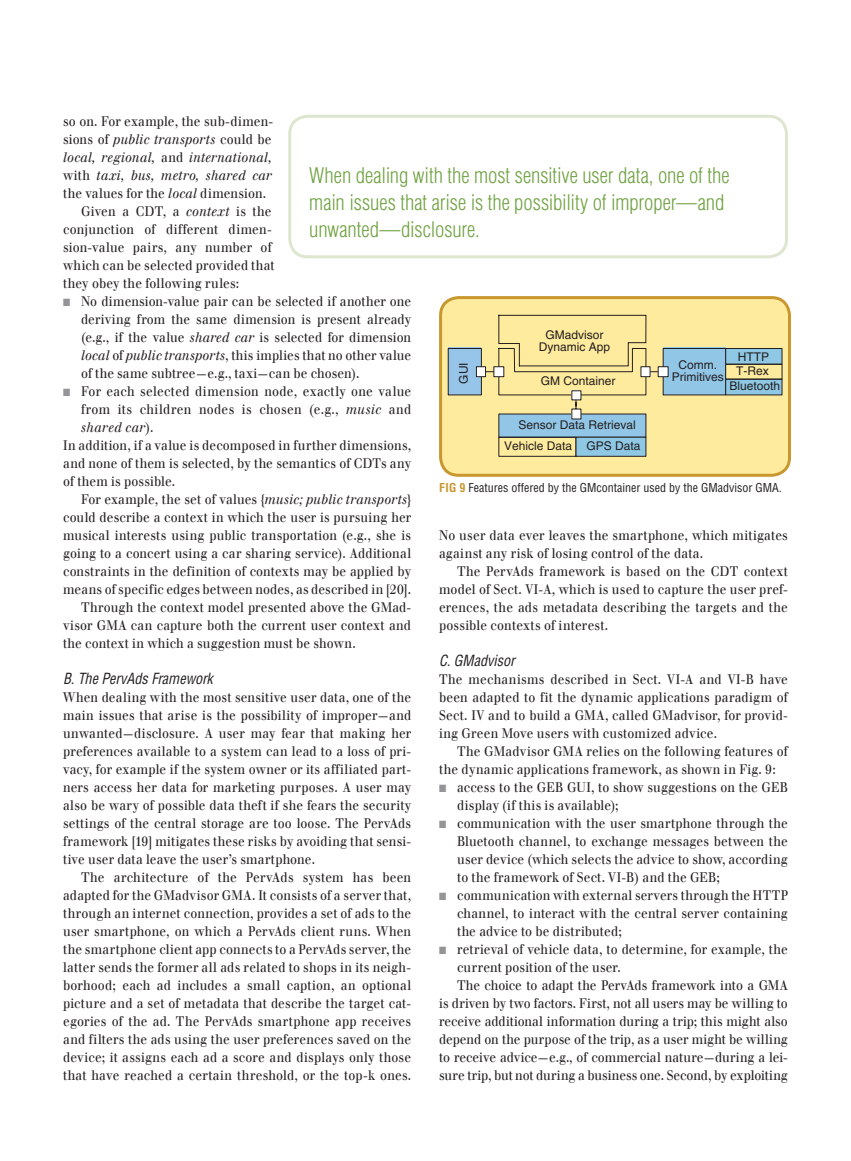
<style>
.page{position:relative;width:851px;height:1161px;background:#fff}
.page>*{position:absolute;margin:0;border:0;box-sizing:border-box;transform-origin:0 0}
.t1{font:300 condensed 21px/27px "Helvetica LT Std";letter-spacing:-.005em;color:#70a242}
.t2{font:italic condensed 15px "Helvetica LT Std";color:#231f20;scale:.95 1}
.t3{font:13.5px/18px "Walbaum Com";letter-spacing:.01em;color:#231f20;text-align:justify;scale:.9 1}
.t4{font:italic 13.5px "Walbaum Com";letter-spacing:.025em;color:#231f20;scale:.9 1}
.t5{font:13.5px "Walbaum Com";letter-spacing:-.01em;color:#231f20;scale:.9 1}
.t6{font:12px/12px "Helvetica LT Std";color:#231f20;text-align:center}
.t7{font:condensed 12px "Helvetica LT Std";color:#231f20}
.s1{font-style:normal}
.s2{font-style:italic}
.s3{color:#939598}
.s4{font-weight:700;color:#c8972e}
</style>
<div class="page">
<div style="left:440px;top:298px;width:347px;height:175px;background:#ffeb9e"></div>
<div style="left:448px;top:348px;width:33px;height:47px;background:#97c5e9"></div>
<div style="left:448px;top:348px;width:34px;height:47px;border:1px solid #231f20"></div>
<div style="left:725px;top:379px;width:56px;height:16px;background:#8fc8e4"></div>
<div style="left:725px;top:348px;width:56px;height:16px;background:#8fc8e4"></div>
<div style="left:725px;top:348px;width:57px;height:17px;border:1px solid #231f20"></div>
<div style="left:725px;top:364px;width:57px;height:16px;border:1px solid #231f20"></div>
<div style="left:662px;top:348px;width:63px;height:47px;background:#92c6e7"></div>
<div style="left:662px;top:348px;width:64px;height:47px;border:1px solid #231f20"></div>
<svg style="left:475px;top:314px;width:194px;height:143px;background:#ded8a4"></svg>
<div style="left:439px;top:296px;width:352px;height:181px;border:3px solid #c8972e;border-radius:18px"></div>
<div style="left:288px;top:115px;width:500px;height:143px;border:3px solid #dee6d0;border-radius:18px"></div>
<p class="t3" style="left:63px;top:112px;width:235px">so on. For example, the sub-dimen-</p>
<p class="t4" style="left:63px;top:131px;width:233px"><span class="s1">sions of</span> public transports <span class="s1">could be</span></p>
<p class="t4" style="left:63px;top:149px;width:233px">local, regional, <span class="s1">and</span> international,</p>
<p class="t4" style="left:63px;top:167px;width:233px"><span class="s1">with</span> taxi, bus, metro, shared car</p>
<p class="t3" style="left:63px;top:184px;width:227px">the values for the <span class="s2">local</span> dimension.</p>
<p class="t3" style="left:81px;top:202px;width:213px">Given a CDT, a <span class="s2">context</span> is the</p>
<p class="t3" style="left:63px;top:220px;width:233px">conjunction of different dimen-</p>
<p class="t3" style="left:63px;top:238px;width:233px">sion-value pairs, any number of</p>
<p class="t3" style="left:63px;top:256px;width:236px">which can be selected provided that</p>
<p class="t3" style="left:63px;top:274px;width:197px">they obey the following rules:</p>
<p class="t3" style="left:81px;top:292px;width:368px;text-indent:-18px"><span class="s3">■</span> No dimension-value pair can be selected if another one deriving from the same dimension is present already (e.g., if the value <span class="s2">shared car</span> is selected for dimension <span class="s2">local</span> of <span class="s2">public transports</span>, this implies that no other value of the same subtree—e.g., taxi—can be chosen).</p>
<p class="t3" style="left:63px;top:382px;width:388px"><span class="s3">■</span> For each selected dimension node, exactly one value</p>
<p class="t3" style="left:81px;top:400px;width:368px">from its children nodes is chosen (e.g., <span class="s2">music</span> and</p>
<p class="t4" style="left:81px;top:419px;width:82px">shared car<span class="s1">).</span></p>
<p class="t3" style="left:63px;top:436px;width:388px">In addition, if a value is decomposed in further dimensions,</p>
<p class="t3" style="left:63px;top:454px;width:388px">and none of them is selected, by the semantics of CDTs any</p>
<p class="t3" style="left:63px;top:472px;width:126px">of them is possible.</p>
<p class="t3" style="left:81px;top:490px;width:368px">For example, the set of values {<span class="s2">music; public transports</span>}</p>
<p class="t3" style="left:63px;top:508px;width:388px">could describe a context in which the user is pursuing her</p>
<p class="t3" style="left:63px;top:526px;width:388px">musical interests using public transportation (e.g., she is</p>
<p class="t3" style="left:63px;top:544px;width:388px">going to a concert using a car sharing service). Additional</p>
<p class="t3" style="left:63px;top:562px;width:388px">constraints in the definition of contexts may be applied by</p>
<p class="t3" style="left:63px;top:580px;width:388px">means of specific edges between nodes, as described in [20].</p>
<p class="t3" style="left:81px;top:598px;width:368px">Through the context model presented above the GMad-</p>
<p class="t3" style="left:63px;top:616px;width:388px">visor GMA can capture both the current user context and</p>
<p class="t3" style="left:63px;top:634px;width:327px">the context in which a suggestion must be shown.</p>
<p class="t2" style="left:63px;top:669px;width:159px">B. The PervAds Framework</p>
<p class="t3" style="left:63px;top:688px;width:388px">When dealing with the most sensitive user data, one of the main issues that arise is the possibility of improper—and unwanted—disclosure. A user may fear that making her preferences available to a system can lead to a loss of pri&shy;vacy, for example if the system owner or its affiliated part&shy;ners access her data for marketing purposes. A user may also be wary of possible data theft if she fears the security settings of the central storage are too loose. The PervAds framework [19] mitigates these risks by avoiding that sensi&shy;tive user data leave the user’s smartphone.</p>
<p class="t3" style="left:63px;top:868px;width:388px;text-indent:18px">The architecture of the PervAds system has been adapted for the GMadvisor GMA. It consists of a server that, through an internet connection, provides a set of ads to the user smartphone, on which a PervAds client runs. When the smartphone client app connects to a PervAds server, the latter sends the former all ads related to shops in its neigh&shy;borhood; each ad includes a small caption, an optional picture and a set of metadata that describe the target cat&shy;egories of the ad. The PervAds smartphone app receives and filters the ads using the user preferences saved on the device; it assigns each ad a score and displays only those that have reached a certain threshold, or the top-k ones.</p>
<h1 class="t1" style="left:309px;top:161px;width:422px">When dealing with the most sensitive user data, one of the main issues that arise is the possibility of improper—and unwanted—disclosure.</h1>
<p class="t6" style="left:538px;top:328px;width:73px">GMadvisor<br>Dynamic App</p>
<p class="t6" style="left:736px;top:349px;width:35px;line-height:14.1px;text-align:left">HTTP<br>T-Rex</p>
<p class="t6" style="left:671px;top:359px;width:53px">Comm.<br>Primitives</p>
<p class="t6" style="left:457px;top:384px;width:23px;rotate:-90deg">GUI</p>
<p class="t6" style="left:540px;top:375px;width:76px">GM Container</p>
<p class="t6" style="left:518px;top:419px;width:119px">Sensor Data Retrieval</p>
<p class="t6" style="left:729px;top:380px;width:52px">Bluetooth</p>
<p class="t6" style="left:504px;top:440px;width:138px">Vehicle Data GPS Data</p>
<p class="t7" style="left:439px;top:480px;width:344px"><span class="s4">Fig 9</span> Features offered by the GMcontainer used by the GMadvisor GMA.</p>
<p class="t3" style="left:439px;top:526px;width:389px">No user data ever leaves the smartphone, which mitigates against any risk of losing control of the data.</p>
<p class="t3" style="left:439px;top:562px;width:389px;text-indent:18px">The PervAds framework is based on the CDT context model of Sect. VI-A, which is used to capture the user pref&shy;erences, the ads metadata describing the targets and the possible contexts of interest.</p>
<p class="t2" style="left:439px;top:651px;width:81px">C. GMadvisor</p>
<p class="t3" style="left:439px;top:670px;width:389px">The mechanisms described in Sect. VI-A and VI-B have been adapted to fit the dynamic applications paradigm of Sect. IV and to build a GMA, called GMadvisor, for provid&shy;ing Green Move users with customized advice.</p>
<p class="t3" style="left:439px;top:742px;width:389px;text-indent:18px">The GMadvisor GMA relies on the following features of the dynamic applications framework, as shown in Fig. 9:</p>
<p class="t3" style="left:457px;top:778px;width:369px;text-indent:-18px"><span class="s3">■</span> access to the GEB GUI, to show suggestions on the GEB display (if this is available);</p>
<p class="t3" style="left:457px;top:814px;width:369px;text-indent:-18px"><span class="s3">■</span> communication with the user smartphone through the Bluetooth channel, to exchange messages between the user device (which selects the advice to show, according to the framework of Sect. VI-B) and the GEB;</p>
<p class="t3" style="left:457px;top:886px;width:369px;text-indent:-18px"><span class="s3">■</span> communication with external servers through the HTTP channel, to interact with the central server containing the advice to be distributed;</p>
<p class="t3" style="left:439px;top:940px;width:389px"><span class="s3">■</span> retrieval of vehicle data, to determine, for example, the</p>
<p class="t3" style="left:457px;top:958px;width:183px">current position of the user.</p>
<p class="t5" style="left:457px;top:977px;width:369px">The choice to adapt the PervAds framework into a GMA</p>
<p class="t3" style="left:439px;top:994px;width:389px">is driven by two factors. First, not all users may be willing to</p>
<p class="t3" style="left:439px;top:1012px;width:389px">receive additional information during a trip; this might also</p>
<p class="t3" style="left:439px;top:1030px;width:389px">depend on the purpose of the trip, as a user might be willing</p>
<p class="t3" style="left:439px;top:1048px;width:389px">to receive advice—e.g., of commercial nature—during a lei-</p>
<p class="t5" style="left:439px;top:1067px;width:389px">sure trip, but not during a business one. Second, by exploiting</p>
</div>
